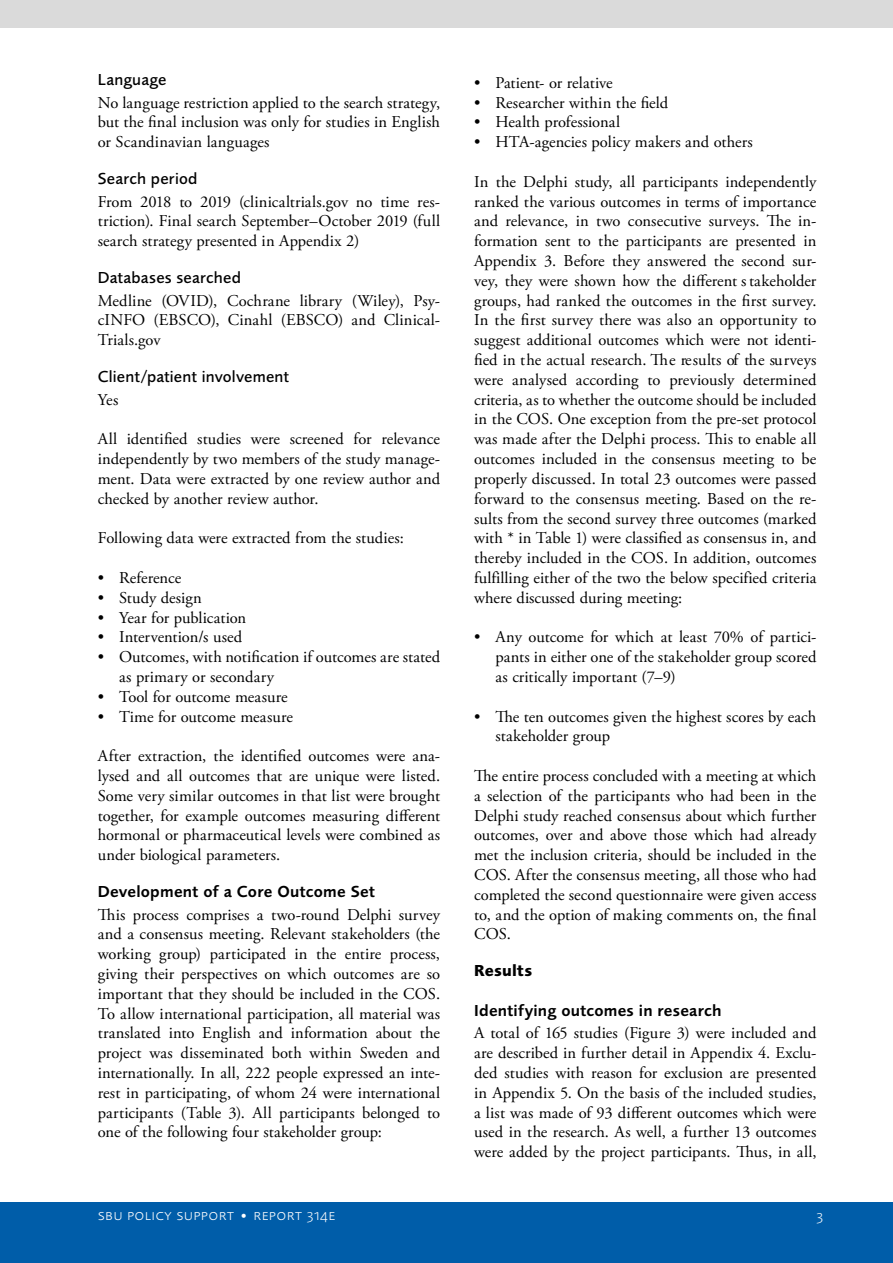
<style>
.page{position:relative;width:893px;height:1263px;background:#fff}
.page>*{position:absolute;margin:0;border:0;box-sizing:border-box;transform-origin:0 0}
.Brödtext{font:16.5px/19.8px "Adobe Garamond Pro";color:#000;text-align:justify}
.Rubrik_3_i_brödtext{font:500 16.5px "Foundry Sans";letter-spacing:.015em;color:#000}
.Rubrik_2_i_brödtext{font:600 16.5px "Foundry Sans";letter-spacing:.015em;color:#000}
.Rubrik_1_i_brödtext{font:700 16.5px "Foundry Sans";letter-spacing:.015em;color:#000}
.t1{font:300 15.45px "Foundry Sans Expert";letter-spacing:.03em;color:#fff}
</style>
<div class="page">
<div style="left:0;top:0;width:893px;height:28px;background:#dadada"></div>
<div style="left:0;top:1202px;width:893px;height:61px;background:#005da9"></div>
<h4 class="Rubrik_3_i_brödtext" style="left:98px;top:70px;width:70px">Language</h4>
<p class="Brödtext" style="left:98px;top:93px;width:344px">No language restriction applied to the search strategy, but the final inclusion was only for studies in English or Scandinavian languages</p>
<h4 class="Rubrik_3_i_brödtext" style="left:98px;top:169px;width:101px">Search period</h4>
<p class="Brödtext" style="left:98px;top:192px;width:344px">From 2018 to 2019 (clinicaltrials.gov no time res&shy;triction). Final search September–October 2019 (full search strategy presented in Appendix 2)</p>
<h4 class="Rubrik_3_i_brödtext" style="left:98px;top:268px;width:145px">Databases searched</h4>
<p class="Brödtext" style="left:98px;top:291px;width:344px">Medline (OVID), Cochrane library (Wiley), Psy&shy;cINFO (EBSCO), Cinahl (EBSCO) and Clinical-Trials.gov</p>
<h4 class="Rubrik_3_i_brödtext" style="left:98px;top:367px;width:193px">Client/patient involvement</h4>
<p class="Brödtext" style="left:98px;top:390px;width:22px">Yes</p>
<p class="Brödtext" style="left:98px;top:430px;width:344px">All identified studies were screened for relevance independently by two members of the study manage&shy;ment. Data were extracted by one review author and checked by another review author.</p>
<p class="Brödtext" style="left:98px;top:529px;width:307px">Following data were extracted from the studies:</p>
<p class="Brödtext" style="left:98px;top:568px;width:85px">• Reference</p>
<p class="Brödtext" style="left:98px;top:588px;width:105px">• Study design</p>
<p class="Brödtext" style="left:98px;top:608px;width:150px">• Year for publication</p>
<p class="Brödtext" style="left:98px;top:628px;width:146px">• Intervention/s used</p>
<p class="Brödtext" style="left:119px;top:647px;width:323px;text-indent:-21px">• Outcomes, with notification if outcomes are stated as primary or secondary</p>
<p class="Brödtext" style="left:98px;top:687px;width:191px">• Tool for outcome measure</p>
<p class="Brödtext" style="left:98px;top:707px;width:197px">• Time for outcome measure</p>
<p class="Brödtext" style="left:98px;top:746px;width:344px">After extraction, the identified outcomes were ana&shy;lysed and all outcomes that are unique were listed.<br>Some very similar outcomes in that list were brought together, for example outcomes measuring different hormonal or pharmaceutical levels were combined as under biological parameters.</p>
<h3 class="Rubrik_2_i_brödtext" style="left:98px;top:882px;width:279px">Development of a Core Outcome Set</h3>
<p class="Brödtext" style="left:98px;top:905px;width:344px">This process comprises a two-round Delphi survey and a consensus meeting. Relevant stakeholders (the working group) participated in the entire process, giving their perspectives on which outcomes are so important that they should be included in the COS.<br>To allow international participation, all material was translated into English and information about the project was disseminated both within Sweden and internationally. In all, 222 people expressed an inte&shy;rest in participating, of whom 24 were international participants (Table 3). All participants belonged to one of the following four stakeholder group:</p>
<p class="Brödtext" style="left:474px;top:73px;width:140px">• Patient- or relative</p>
<p class="Brödtext" style="left:474px;top:93px;width:196px">• Researcher within the field</p>
<p class="Brödtext" style="left:474px;top:113px;width:147px">• Health professional</p>
<p class="Brödtext" style="left:474px;top:133px;width:280px">• HTA-agencies policy makers and others</p>
<p class="Brödtext" style="left:474px;top:172px;width:344px">In the Delphi study, all participants independently ranked the various outcomes in terms of importance and relevance, in two consecutive surveys. The in&shy;formation sent to the participants are presented in Appendix 3. Before they answered the second sur&shy;vey, they were shown how the different s takeholder groups, had ranked the outcomes in the first survey.<br>In the first survey there was also an opportunity to suggest additional outcomes which were not identi&shy;fied in the actual research. The results of the surveys were analysed according to previously determined criteria, as to whether the outcome should be included in the COS. One exception from the pre-set protocol was made after the Delphi process. This to enable all outcomes included in the consensus meeting to be properly discussed. In total 23 outcomes were passed forward to the consensus meeting. Based on the re&shy;sults from the second survey three outcomes (marked with * in Table 1) were classified as consensus in, and thereby included in the COS. In addition, outcomes fulfilling either of the two the below specified criteria where discussed during meeting:</p>
<p class="Brödtext" style="left:495px;top:628px;width:323px;text-indent:-21px">• Any outcome for which at least 70% of partici&shy;pants in either one of the stakeholder group scored as critically important (7–9)</p>
<p class="Brödtext" style="left:495px;top:707px;width:322px;text-indent:-21px">• The ten outcomes given the highest scores by each stakeholder group</p>
<p class="Brödtext" style="left:474px;top:766px;width:344px">The entire process concluded with a meeting at which a selection of the participants who had been in the Delphi study reached consensus about which further outcomes, over and above those which had already met the inclusion criteria, should be included in the COS. After the consensus meeting, all those who had completed the second questionnaire were given access to, and the option of making comments on, the final COS.</p>
<h2 class="Rubrik_1_i_brödtext" style="left:474px;top:961px;width:59px">Results</h2>
<h3 class="Rubrik_2_i_brödtext" style="left:474px;top:1000px;width:249px">Identifying outcomes in research</h3>
<p class="Brödtext" style="left:474px;top:1024px;width:344px">A total of 165 studies (Figure 3) were included and are described in further detail in Appendix 4. Exclu&shy;ded studies with reason for exclusion are presented in Appendix 5. On the basis of the included studies, a list was made of 93 different outcomes which were used in the research. As well, a further 13 outcomes were added by the project participants. Thus, in all,</p>
<p class="t1" style="left:98px;top:1206px;width:239px">sbu policy support • report 314e</p>
<p class="t1" style="left:816px;top:1206px;width:8px">3</p>
</div>
